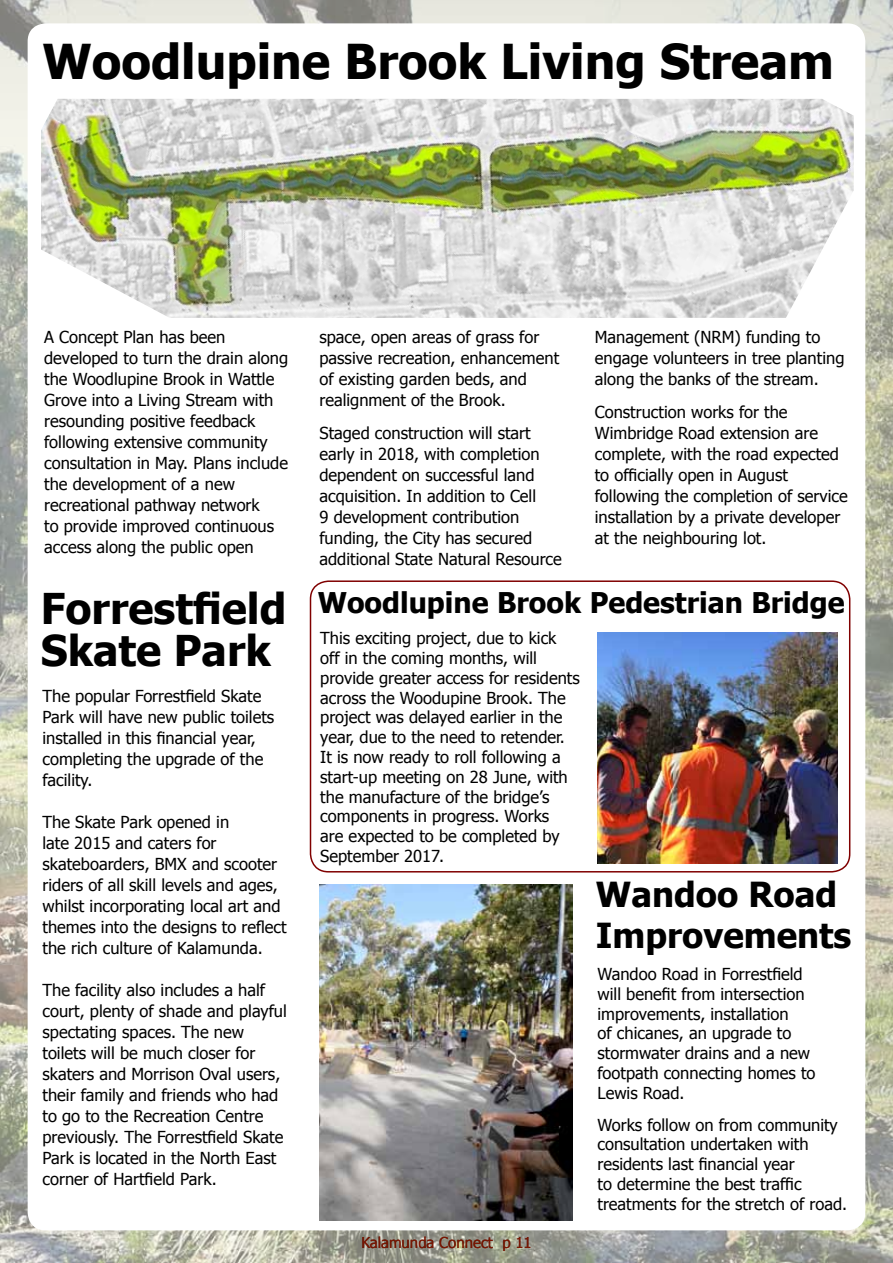
<style>
.page{position:relative;width:893px;height:1263px;background:#fff}
.page>*{position:absolute;margin:0;border:0;box-sizing:border-box;transform-origin:0 0}
.t1{font:700 48px "Tahoma";color:#000}
.t2{font:700 42.45px/42px "Tahoma";color:#000}
.t3{font:700 34.5px/41.4px "Tahoma";color:#000}
.t4{font:700 28.5px "Tahoma";color:#000}
.t5{font:16.5px/21px "Tahoma";color:#000}
.t6{font:15px "Tahoma";color:#7a1602}
</style>
<div class="page">
<img style="left:0;top:0;width:893px;height:1263px">
<div style="left:28px;top:23px;width:837px;height:1207px;background:#fff;border-radius:18px"></div>
<img style="left:41px;top:99px;width:813px;height:219px">
<img style="left:597px;top:632px;width:241px;height:232px">
<img style="left:319px;top:884px;width:254px;height:336px">
<div style="left:310px;top:580px;width:540px;height:292px;border:2px solid #800000;border-radius:18px"></div>
<h1 class="t1" style="left:43px;top:28px;width:793px">Woodlupine Brook Living Stream</h1>
<p class="t5" style="left:44px;top:325px;width:245px">A Concept Plan has been developed to turn the drain along the Woodlupine Brook in Wattle<br>Grove into a Living Stream with resounding positive feedback following extensive community consultation in May. Plans include the development of a new recreational pathway network<br>to provide improved continuous access along the public open</p>
<p class="t5" style="left:319px;top:325px;width:241px">space, open areas of grass for passive recreation, enhancement of existing garden beds, and realignment of the Brook.</p>
<p class="t5" style="left:319px;top:421px;width:244px">Staged construction will start early in 2018, with completion dependent on successful land acquisition. In addition to Cell<br>9 development contribution funding, the City has secured additional State Natural Resource</p>
<p class="t5" style="left:595px;top:325px;width:251px">Management (NRM) funding to engage volunteers in tree planting along the banks of the stream.</p>
<p class="t5" style="left:595px;top:400px;width:254px">Construction works for the<br>Wimbridge Road extension are complete, with the road expected to officially open in August following the completion of service installation by a private developer at the neighbouring lot.</p>
<h2 class="t2" style="left:41px;top:584px;width:247px">Forrestfield<br>Skate Park</h2>
<p class="t5" style="left:43px;top:684px;width:233px">The popular Forrestfield Skate<br>Park will have new public toilets installed in this financial year, completing the upgrade of the facility.</p>
<p class="t5" style="left:43px;top:810px;width:246px">The Skate Park opened in<br>late 2015 and caters for skateboarders, BMX and scooter riders of all skill levels and ages, whilst incorporating local art and themes into the designs to reflect the rich culture of Kalamunda.</p>
<p class="t5" style="left:43px;top:978px;width:246px">The facility also includes a half court, plenty of shade and playful spectating spaces. The new toilets will be much closer for skaters and Morrison Oval users, their family and friends who had to go to the Recreation Centre previously. The Forrestfield Skate<br>Park is located in the North East corner of Hartfield Park.</p>
<h3 class="t4" style="left:318px;top:582px;width:528px">Woodlupine Brook Pedestrian Bridge</h3>
<p class="t5" style="left:320px;top:627px;width:261px;line-height:19.8px">This exciting project, due to kick off in the coming months, will provide greater access for residents across the Woodupine Brook. The project was delayed earlier in the year, due to the need to retender.<br>It is now ready to roll following a start-up meeting on 28 June, with the manufacture of the bridge’s components in progress. Works<br>are expected to be completed by<br>September 2017.</p>
<p class="t6" style="left:361px;top:1232px;width:172px">Kalamunda Connect p 11</p>
<h3 class="t3" style="left:596px;top:871px;width:257px">Wandoo Road<br>Improvements</h3>
<p class="t5" style="left:597px;top:963px;width:219px;line-height:19.8px">Wandoo Road in Forrestfield will benefit from intersection improvements, installation<br>of chicanes, an upgrade to stormwater drains and a new footpath connecting homes to<br>Lewis Road.</p>
<p class="t5" style="left:597px;top:1114px;width:251px;line-height:19.8px">Works follow on from community consultation undertaken with residents last financial year<br>to determine the best traffic treatments for the stretch of road.</p>
</div>
